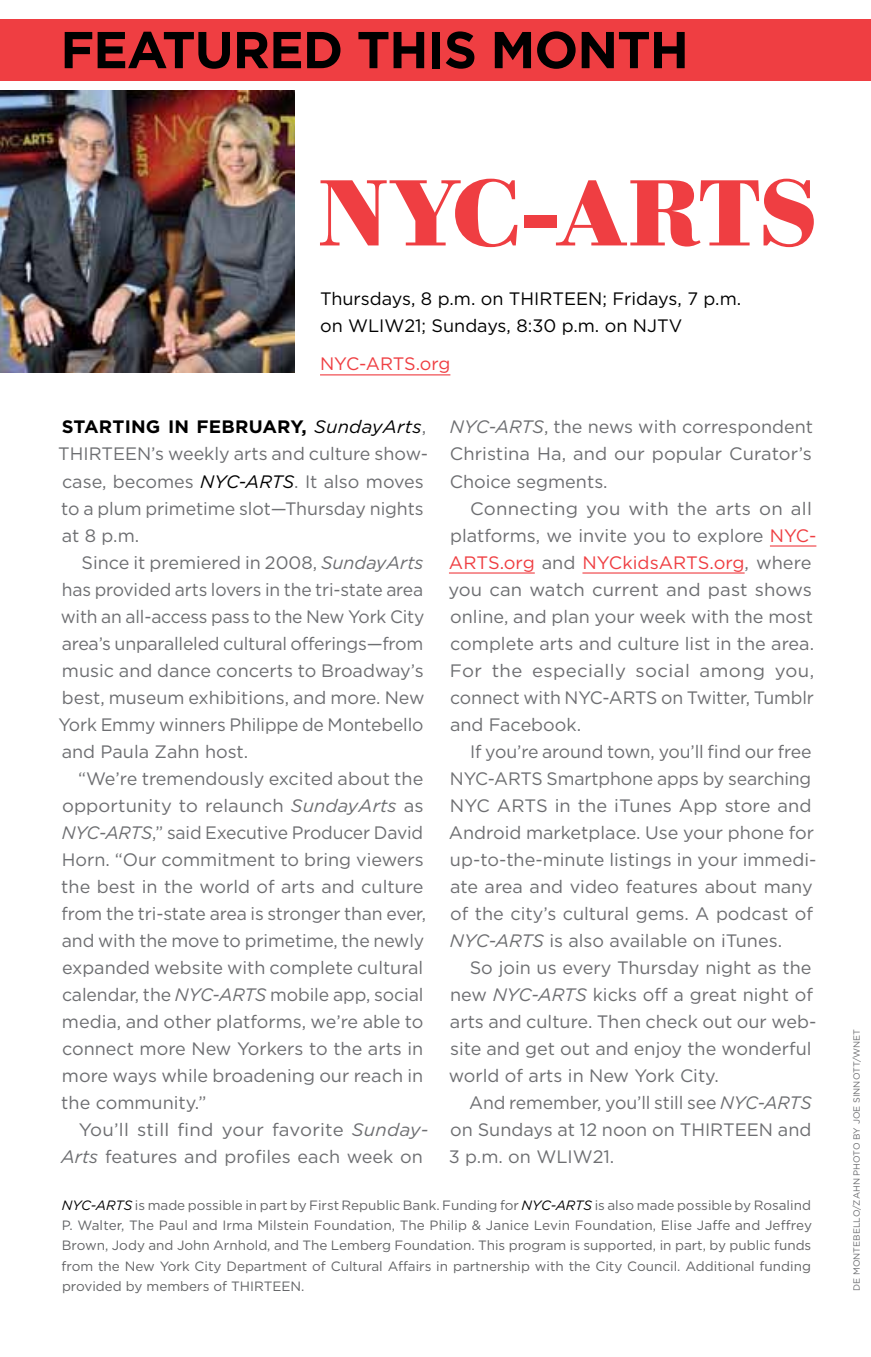
<style>
.page{position:relative;width:871px;height:1357px;background:#fff}
.page>*{position:absolute;margin:0;border:0;box-sizing:border-box;transform-origin:0 0}
.t1{font:700 92.25px "Bodoni BE";letter-spacing:.005em;color:#ef3e42}
.t2{font:700 51.75px "Gotham";letter-spacing:-.02em;color:#000}
.t3{font:18px/27px "Gotham";color:#6d6e71}
.t4{font:18px "Gotham";color:#000}
.t5{font:700 18px/27px "Gotham";letter-spacing:.01em;color:#000}
.t6{font:18px "Gotham";letter-spacing:.005em;color:#ef3e42}
.t7{font:13.5px/20.2px "Gotham";color:#636466;text-align:justify}
.t8{font:9px "Gotham";color:#6d6e71}
.s1{font-weight:400;font-style:italic}
.s2{font-weight:400;color:#6d6e71}
.s3{font-style:italic}
.s4{color:#ef3e42}
.s5{font-style:italic;color:#000}
.s6{color:#6d6e71}
</style>
<div class="page">
<div style="left:0;top:19px;width:871px;height:62px;background:#ef3e42"></div>
<hr style="left:770px;top:545px;width:46px;height:1px;background:#ef3e42">
<hr style="left:449px;top:572px;width:86px;height:1px;background:#ef3e42">
<hr style="left:582px;top:572px;width:162px;height:1px;background:#ef3e42">
<hr style="left:320px;top:374px;width:130px;height:1px;background:#ef3e42">
<img style="left:0;top:90px;width:294px;height:282px">
<h2 class="t2" style="left:60px;top:20px;width:208px">FEATURED</h2>
<h2 class="t2" style="left:357px;top:20px;width:334px">THIS MONTH</h2>
<h1 class="t1" style="left:319px;top:158px;width:498px">NYC-ARTS</h1>
<p class="t4" style="left:320px;top:289px;width:201px">Thursdays, 8 p.m. on THIRTEE</p>
<p class="t4" style="left:588px;top:289px;width:154px">N; Fridays, 7 p.m.</p>
<p class="t4" style="left:320px;top:316px;width:43px">on WLIW</p>
<p class="t4" style="left:404px;top:316px;width:279px">21; Sundays, 8:30 p.m. on NJTV</p>
<p class="t6" style="left:320px;top:354px;width:59px">NYC-ARTS</p>
<p class="t6" style="left:416px;top:354px;width:36px">.org</p>
<p class="t5" style="left:58px;top:413px;width:369px">STARTI NG I N FEBR UARY, <span class="s1">SundayArts</span><span class="s2">,<br>THIRTEE</span></p>
<p class="t3" style="left:450px;top:413px;width:365px;text-align:justify"><span class="s3">NYC-ARTS</span>, the news with correspondent Christina Ha, and our popular Curator’s Choice segments.</p>
<p class="t3" style="left:449px;top:494px;width:369px;text-indent:21px">Connecting you with the arts on all platforms, we invite you to explore <span class="s4">NYC-<br>ARTS</span></p>
<p class="t3" style="left:61px;top:440px;width:368px;text-indent:76px">N’s weekly arts and culture show&shy;case, becomes <span class="s5">NYC-ARTS</span>. I t also moves to a plum primetime slot—Thursday nights at 8 p.m.</p>
<p class="t3" style="left:58px;top:548px;width:367px;text-align:justify;text-indent:23px">Since it premiered in 2008, <span class="s3">SundayArts </span>has provided arts lovers in the tri-state area with an all-access pass to the New York City area’s unparalleled cultural offerings—from music and dance concerts to Broadway’s best, museum exhibitions, and more. New York Emmy winners Philippe de Montebello and Paula Zahn host.</p>
<p class="t3" style="left:61px;top:764px;width:366px;text-indent:17px">“We’re tremendously excited about the opportunity to relaunch <span class="s3">SundayArts</span> as <span class="s3">NYC-ARTS</span>,” said Executive Producer David Horn. “Our commitment to bring viewers the best in the world of arts and culture from the tri-state area is stronger than ever, and with the move to primetime, the newly expanded website with complete cultural calendar, the <span class="s3">NYC-ARTS</span> mobile app, social media, and other platforms, we’re able to connect more New Yorkers to the arts in more ways while broadening our reach in the community.”</p>
<p class="t3" style="left:61px;top:1115px;width:369px;text-align:right">You’ll still find your favorite <span class="s3">Sunday-<br>Arts</span> features and profiles each week on</p>
<p class="t3" style="left:448px;top:548px;width:367px;text-indent:261px"><span class="s4">.org</span>, where you can watch current and past shows online, and plan your week with the most complete arts and culture list in the area.<br>For the especially social among you, connect with NYC-ARTS</p>
<p class="t6" style="left:500px;top:552px;width:173px">.org <span class="s6">and</span> NYCkidsARTS</p>
<p class="t3" style="left:661px;top:683px;width:154px">on Twitter, Tumblr</p>
<p class="t3" style="left:450px;top:710px;width:133px">and Facebook.</p>
<p class="t3" style="left:470px;top:737px;width:343px">If you’re around town, you’ll find our free</p>
<p class="t3" style="left:450px;top:764px;width:58px">NYC-ARTS</p>
<p class="t3" style="left:546px;top:764px;width:266px">Smartphone apps by searching</p>
<p class="t3" style="left:450px;top:791px;width:61px">NYC ARTS</p>
<p class="t3" style="left:449px;top:791px;width:369px;text-indent:106px">in the iTunes App store and Android marketplace. Use your phone for up-to-the-minute listings in your immedi&shy;ate area and video features about many of the city’s cultural gems. A podcast of <span class="s3">NYC-ARTS</span> is also available on iTunes.</p>
<p class="t3" style="left:449px;top:953px;width:369px;text-indent:21px">So join us every Thursday night as the new <span class="s3">NYC-ARTS</span> kicks off a great night of arts and culture. Then check out our web&shy;site and get out and enjoy the wonderful world of arts in New York City.</p>
<p class="t3" style="left:450px;top:1088px;width:363px;text-indent:19px">And remember, you’ll still see <span class="s3">NYC-ARTS </span>on Sundays at 12 noon on THIRTEE</p>
<p class="t3" style="left:759px;top:1115px;width:54px">N and</p>
<p class="t3" style="left:449px;top:1142px;width:103px">3 p.m. on WLIW</p>
<p class="t3" style="left:593px;top:1142px;width:23px">21.</p>
<p class="t7" style="left:62px;top:1194px;width:752px"><span class="s5">NYC-ARTS</span> is made possible in part by First Republic Bank. Funding for <span class="s5">NYC-ARTS</span> is also made possible by Rosalind P. Walter, The Paul and I rma M ilstein Foundation, The Philip &amp; Janice Levin Foundation, Elise Jaffe and Jeffrey Brown, Jody and John Arnhold, and The Lemberg Foundation. This program is supported, in part, by public funds from the New York City Department of Cultural Affairs in partnership with the City Council. Additional funding provided by members of THIRTEE</p>
<p class="t7" style="left:291px;top:1275px;width:15px">N.</p>
<p class="t8" style="left:851px;top:1291px;width:262px;rotate:-90deg">de montebello/zahn photo by JOE SI NNOTT/WNET</p>
</div>
